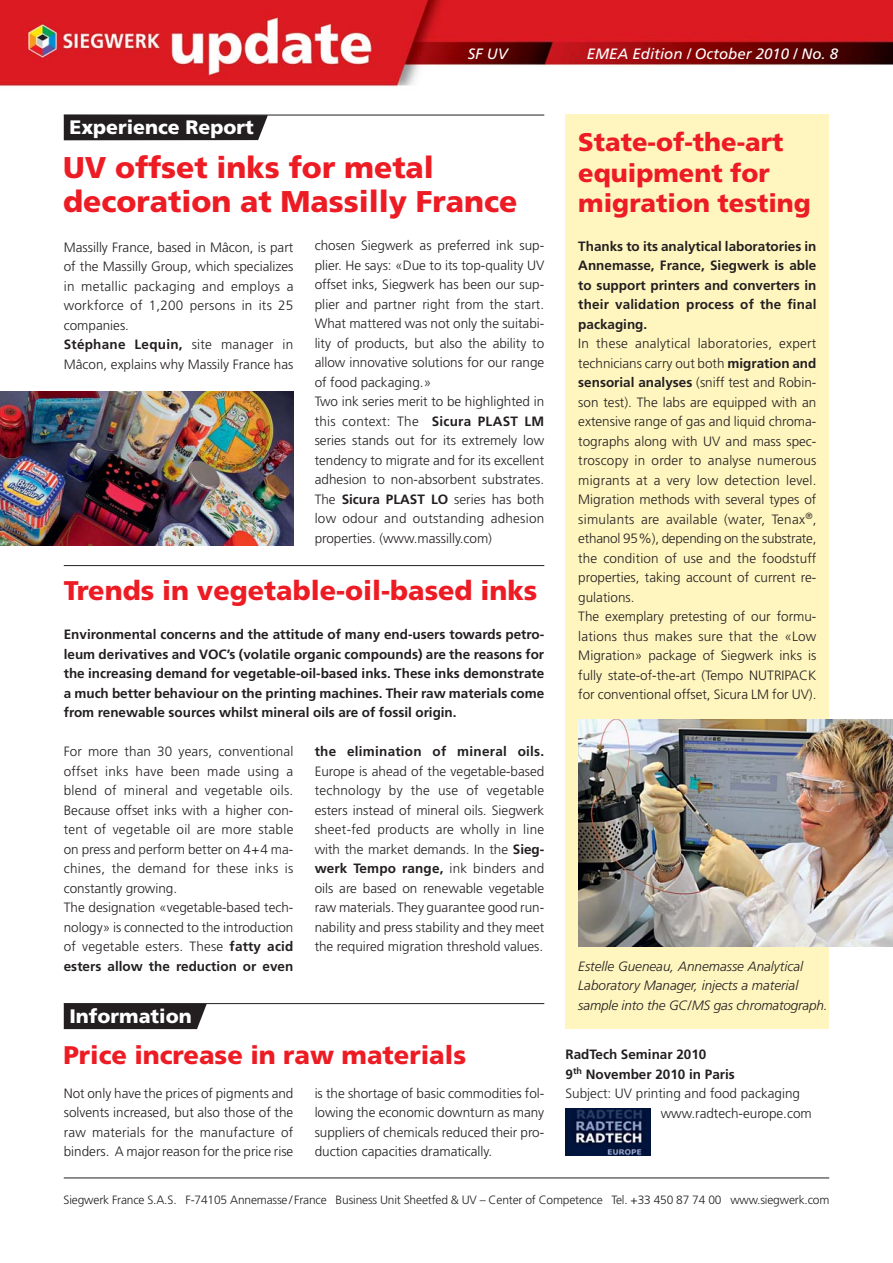
<style>
.page{position:relative;width:893px;height:1263px;background:#fff}
.page>*{position:absolute;margin:0;border:0;box-sizing:border-box;transform-origin:0 0}
.t1{font:900 30px/34.5px "Frutiger";color:#ed1c24}
.t2{font:900 27px "Frutiger";color:#ed1c24}
.t3{font:900 25.5px/30px "Frutiger";color:#ed1c24}
.t4{font:900 19.5px "Frutiger";color:#fff}
.t5{font:italic 15px "Frutiger";color:#fff}
.t6{font:300 13.5px/19.5px "Frutiger";color:#231f20}
.t7{font:700 13.5px/19.5px "Frutiger";color:#231f20;text-align:justify}
.t8{font:italic 300 13.5px/19.5px "Frutiger";color:#231f20}
.t9{font:700 13.5px "Frutiger";letter-spacing:.02em;color:#231f20}
.t10{font:300 12px "Frutiger";letter-spacing:-.015em;color:#231f20}
.s1{font-weight:700}
</style>
<div class="page">
<div style="left:566px;top:115px;width:263px;height:914px;background:#fff5bf"></div>
<hr style="left:64px;top:1178px;width:765px;height:1px;background:#231f20">
<img style="left:0;top:0;width:893px;height:90px">
<div style="left:64px;top:116px;width:204px;height:24px;background:#231f20"></div>
<hr style="left:64px;top:115px;width:480px;height:1px;background:#231f20">
<hr style="left:64px;top:1003px;width:480px;height:1px;background:#231f20">
<img style="left:578px;top:719px;width:315px;height:228px">
<svg style="left:64px;top:1003px;width:143px;height:26px;background:#2b2728"></svg>
<img style="left:0;top:391px;width:293px;height:155px">
<hr style="left:64px;top:565px;width:480px;height:1px;background:#231f20">
<img style="left:566px;top:1108px;width:85px;height:48px">
<p class="t5" style="left:468px;top:48px;width:41px">SF UV</p>
<p class="t5" style="left:587px;top:48px;width:253px">EMEA Edition / October 2010 / No. 8</p>
<h3 class="t4" style="left:69px;top:119px;width:186px">Experience Report</h3>
<h1 class="t1" style="left:63px;top:153px;width:456px">UV offset inks for metal decoration at Massilly France</h1>
<p class="t6" style="left:64px;top:238px;width:231px">Massilly France, based in Mâcon, is part of the Massilly Group, which specializes in metallic packaging and employs a workforce of 1,200 persons in its 25 companies.<br><span class="s1">Stéphane Lequin,</span> site manager in Mâcon, explains why Massily France has</p>
<p class="t6" style="left:315px;top:237px;width:231px">chosen Siegwerk as preferred ink sup&shy;plier. He says: «Due to its top-quality UV offset inks, Siegwerk has been our sup&shy;plier and partner right from the start.<br>What mattered was not only the suitabi&shy;lity of products, but also the ability to allow innovative solutions for our range of food packaging.»<br>Two ink series merit to be highlighted in this context: The <span class="s1">Sicura PLAST LM </span>series stands out for its extremely low tendency to migrate and for its excellent adhesion to non-absorbent substrates.<br>The <span class="s1">Sicura PLAST LO</span> series has both low odour and outstanding adhesion properties. (www.massilly.com)</p>
<h2 class="t2" style="left:64px;top:579px;width:475px">Trends in vegetable-oil-based inks</h2>
<p class="t7" style="left:64px;top:626px;width:482px">Environmental concerns and the attitude of many end-users towards petro&shy;leum derivatives and VOC’s (volatile organic compounds) are the reasons for the increasing demand for vegetable-oil-based inks. These inks demonstrate a much better behaviour on the printing machines. Their raw materials come from renewable sources whilst mineral oils are of fossil origin.</p>
<p class="t6" style="left:64px;top:743px;width:231px">For more than 30 years, conventional offset inks have been made using a blend of mineral and vegetable oils.<br>Because offset inks with a higher con&shy;tent of vegetable oil are more stable on press and perform better on 4+4 ma&shy;chines, the demand for these inks is constantly growing.<br>The designation «vegetable-based tech&shy;nology» is connected to the introduction of vegetable esters. These <span class="s1">fatty acid esters allow the reduction or even</span></p>
<p class="t9" style="left:315px;top:746px;width:231px">the elimination of mineral oils.</p>
<p class="t6" style="left:315px;top:762px;width:231px;text-align:justify">Europe is ahead of the vegetable-based technology by the use of vegetable esters instead of mineral oils. Siegwerk sheet-fed products are wholly in line with the market demands. In the <span class="s1">Sieg&shy;werk Tempo range,</span> ink binders and oils are based on renewable vegetable raw materials. They guarantee good run&shy;nability and press stability and they meet the required migration threshold values.</p>
<h3 class="t4" style="left:69px;top:1008px;width:124px">Information</h3>
<h3 class="t3" style="left:63px;top:1042px;width:404px">Price increase in raw materials</h3>
<p class="t6" style="left:64px;top:1084px;width:231px;text-align:justify">Not only have the prices of pigments and solvents increased, but also those of the raw materials for the manufacture of binders. A major reason for the price rise</p>
<p class="t6" style="left:315px;top:1084px;width:231px;text-align:justify">is the shortage of basic commodities fol&shy;lowing the economic downturn as many suppliers of chemicals reduced their pro&shy;duction capacities dramatically.</p>
<h3 class="t3" style="left:578px;top:130px;width:234px">State-of-the-art equipment for migration testing</h3>
<p class="t7" style="left:578px;top:237px;width:240px">Thanks to its analytical laboratories in Annemasse, France, Siegwerk is able to support printers and converters in their validation process of the final packaging.</p>
<p class="t6" style="left:578px;top:335px;width:240px">In these analytical laboratories, expert technicians carry out both <span class="s1">migration and sensorial analyses</span> (sniff test and Robin&shy;son test). The labs are equipped with an extensive range of gas and liquid chroma&shy;tographs along with UV and mass spec&shy;troscopy in order to analyse numerous migrants at a very low detection level.<br>Migration methods with several types of simulants are available (water, Tenax<sup>®</sup>, ethanol 95%), depending on the substrate, the condition of use and the foodstuff properties, taking account of current re&shy;gulations.<br>The exemplary pretesting of our formu&shy;lations thus makes sure that the «Low Migration» package of Siegwerk inks is fully state-of-the-art (Tempo NUTRIPACK for conventional offset, Sicura LM for UV).</p>
<p class="t8" style="left:578px;top:957px;width:251px">Estelle Gueneau, Annemasse Analytical<br>Laboratory Manager, injects a material sample into the GC/MS gas chromatograph.</p>
<p class="t7" style="left:566px;top:1046px;width:142px">RadTech Seminar 2010</p>
<p class="t7" style="left:566px;top:1065px;width:171px">9<sup>th</sup> November 2010 in Paris</p>
<p class="t6" style="left:566px;top:1085px;width:236px">Subject: UV printing and food packaging</p>
<p class="t6" style="left:661px;top:1104px;width:153px">www.radtech-europe.com</p>
<p class="t10" style="left:64px;top:1195px;width:767px">Siegwerk France S.A.S. F-74105 Annemasse/France Business Unit Sheetfed &amp; UV – Center of Competence Tel. +33 450 87 74 00 www.siegwerk.com</p>
</div>
